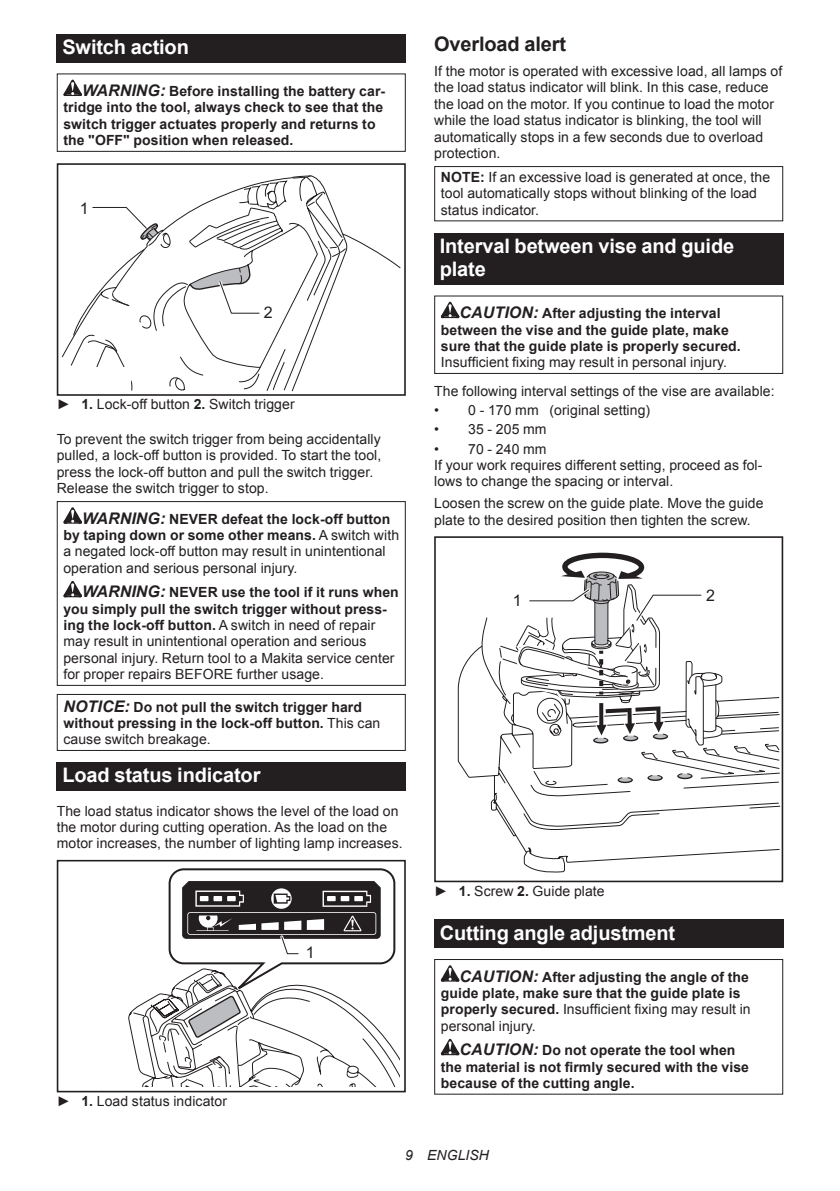
<style>
.page{position:relative;width:840px;height:1191px;background:#fff}
.page>*{position:absolute;margin:0;border:0;box-sizing:border-box;transform-origin:0 0}
.t1{font:700 20px/23.4px "Arial";letter-spacing:-.01em;color:#fff}
.t2{font:700 20px "Arial";letter-spacing:-.01em;color:#231f20}
.t3{font:16px "Arial";color:#231f20}
.t4{font:14px/16.4px "Arial";letter-spacing:.005em;color:#231f20}
.t5{font:700 14px/16.4px "Arial";letter-spacing:.005em;color:#231f20}
.t6{font:italic 14px "Arial";letter-spacing:.005em;color:#231f20}
.s1{font-style:italic;font-size:16px}
.s2{font-weight:700}
.s3{font-weight:700;font-style:italic;font-size:16px}
.s4{font-weight:400}
</style>
<div class="page">
<div style="left:57px;top:34px;width:348px;height:29px;background:#231f20"></div>
<svg style="left:63px;top:80px;width:19px;height:16px"></svg>
<div style="left:57px;top:73px;width:348px;height:79px;border:1px solid #231f20"></div>
<svg style="left:70px;top:175px;width:330px;height:216px"></svg>
<svg style="left:331px;top:248px;width:15px;height:9px"></svg>
<div style="left:57px;top:367px;width:73px;height:29px;background:#fff"></div>
<div style="left:57px;top:163px;width:348px;height:233px;border:2px solid #231f20"></div>
<svg style="left:89px;top:204px;width:71px;height:38px"></svg>
<svg style="left:188px;top:263px;width:74px;height:53px"></svg>
<svg style="left:63px;top:507px;width:19px;height:17px"></svg>
<svg style="left:63px;top:581px;width:19px;height:16px"></svg>
<div style="left:57px;top:501px;width:348px;height:185px;border:1px solid #231f20"></div>
<div style="left:57px;top:694px;width:348px;height:57px;border:1px solid #231f20"></div>
<div style="left:57px;top:762px;width:348px;height:29px;background:#231f20"></div>
<div style="left:57px;top:860px;width:348px;height:232px;border:2px solid #231f20"></div>
<svg style="left:128px;top:868px;width:271px;height:218px"></svg>
<div style="left:434px;top:166px;width:348px;height:55px;border:1px solid #231f20"></div>
<div style="left:434px;top:233px;width:348px;height:52px;background:#231f20"></div>
<svg style="left:440px;top:302px;width:19px;height:16px"></svg>
<div style="left:434px;top:295px;width:348px;height:79px;border:1px solid #231f20"></div>
<svg style="left:457px;top:617px;width:322px;height:256px"></svg>
<div style="left:434px;top:854px;width:73px;height:28px;background:#fff"></div>
<div style="left:434px;top:536px;width:348px;height:346px;border:2px solid #231f20"></div>
<svg style="left:510px;top:536px;width:269px;height:249px"></svg>
<div style="left:434px;top:919px;width:348px;height:29px;background:#231f20"></div>
<svg style="left:440px;top:965px;width:19px;height:16px"></svg>
<svg style="left:440px;top:1038px;width:19px;height:17px"></svg>
<div style="left:434px;top:959px;width:348px;height:135px;border:1px solid #231f20"></div>
<h1 class="t1" style="left:62px;top:36px;width:128px">Switch action</h1>
<p class="t5" style="left:63px;top:83px;width:323px;text-indent:19px"><span class="s1">WARNING:</span> Before installing the battery car&shy;tridge into the tool, always check to see that the switch trigger actuates properly and returns to the "OFF" position when released.</p>
<p class="t3" style="left:80px;top:197px;width:10px">1</p>
<p class="t3" style="left:264px;top:302px;width:10px">2</p>
<p class="t4" style="left:57px;top:396px;width:239px">► <span class="s2">1.</span> Lock-off button <span class="s2">2.</span> Switch trigger</p>
<p class="t4" style="left:57px;top:431px;width:326px">To prevent the switch trigger from being accidentally pulled, a lock-off button is provided. To start the tool, press the lock-off button and pull the switch trigger.<br>Release the switch trigger to stop.</p>
<p class="t4" style="left:63px;top:511px;width:337px;text-indent:19px"><span class="s3">WARNING:</span> <span class="s2">NEVER defeat the lock-off button by taping down or some other means.</span> A switch with a negated lock-off button may result in unintentional operation and serious personal injury.</p>
<p class="t4" style="left:63px;top:584px;width:337px;text-indent:19px"><span class="s3">WARNING:</span> <span class="s2">NEVER use the tool if it runs when you simply pull the switch trigger without press&shy;ing the lock-off button.</span> A switch in need of repair may result in unintentional operation and serious personal injury. Return tool to a Makita service center for proper repairs BEFORE further usage.</p>
<p class="t5" style="left:63px;top:699px;width:318px"><span class="s1">NOTICE:</span> Do not pull the switch trigger hard without pressing in the lock-off button. <span class="s4">This can cause switch breakage.</span></p>
<h1 class="t1" style="left:62px;top:764px;width:199px">Load status indicator</h1>
<p class="t4" style="left:57px;top:802px;width:347px">The load status indicator shows the level of the load on the motor during cutting operation. As the load on the motor increases, the number of lighting lamp increases.</p>
<p class="t4" style="left:57px;top:1093px;width:172px">► <span class="s2">1.</span> Load status indicator</p>
<p class="t3" style="left:305px;top:942px;width:10px">1</p>
<h1 class="t2" style="left:434px;top:31px;width:133px">Overload alert</h1>
<p class="t4" style="left:434px;top:63px;width:349px">If the motor is operated with excessive load, all lamps of the load status indicator will blink. In this case, reduce the load on the motor. If you continue to load the motor while the load status indicator is blinking, the tool will automatically stops in a few seconds due to overload protection.</p>
<p class="t4" style="left:440px;top:169px;width:331px"><span class="s2">NOTE:</span> If an excessive load is generated at once, the tool automatically stops without blinking of the load status indicator.</p>
<h1 class="t1" style="left:439px;top:234px;width:296px">Interval between vise and guide plate</h1>
<p class="t5" style="left:440px;top:305px;width:301px;text-indent:19px"><span class="s1">CAUTION:</span> After adjusting the interval between the vise and the guide plate, make sure that the guide plate is properly secured.</p>
<p class="t4" style="left:434px;top:348px;width:342px;line-height:28.8px;text-indent:7px">Insufficient fixing may result in personal injury.<br>The following interval settings of the vise are available:</p>
<p class="t4" style="left:434px;top:402px;width:217px">• 0 - 170 mm (original setting)</p>
<p class="t4" style="left:434px;top:421px;width:114px">• 35 - 205 mm</p>
<p class="t4" style="left:434px;top:441px;width:329px">• 70 - 240 mm<br>If your work requires different setting, proceed as fol&shy;lows to change the spacing or interval.</p>
<p class="t4" style="left:434px;top:495px;width:331px">Loosen the screw on the guide plate. Move the guide plate to the desired position then tighten the screw.</p>
<p class="t3" style="left:512px;top:590px;width:10px">1</p>
<p class="t3" style="left:705px;top:585px;width:10px">2</p>
<p class="t4" style="left:434px;top:882px;width:172px">► <span class="s2">1.</span> Screw <span class="s2">2.</span> Guide plate</p>
<h1 class="t1" style="left:439px;top:921px;width:237px">Cutting angle adjustment</h1>
<p class="t5" style="left:440px;top:969px;width:311px;text-indent:19px"><span class="s1">CAUTION:</span> After adjusting the angle of the guide plate, make sure that the guide plate is properly secured. <span class="s4">Insufficient fixing may result in personal injury.</span></p>
<p class="t5" style="left:440px;top:1042px;width:309px;text-indent:19px"><span class="s1">CAUTION:</span> Do not operate the tool when the material is not firmly secured with the vise because of the cutting angle.</p>
<p class="t6" style="left:405px;top:1146px;width:85px">9 ENGLISH</p>
</div>
